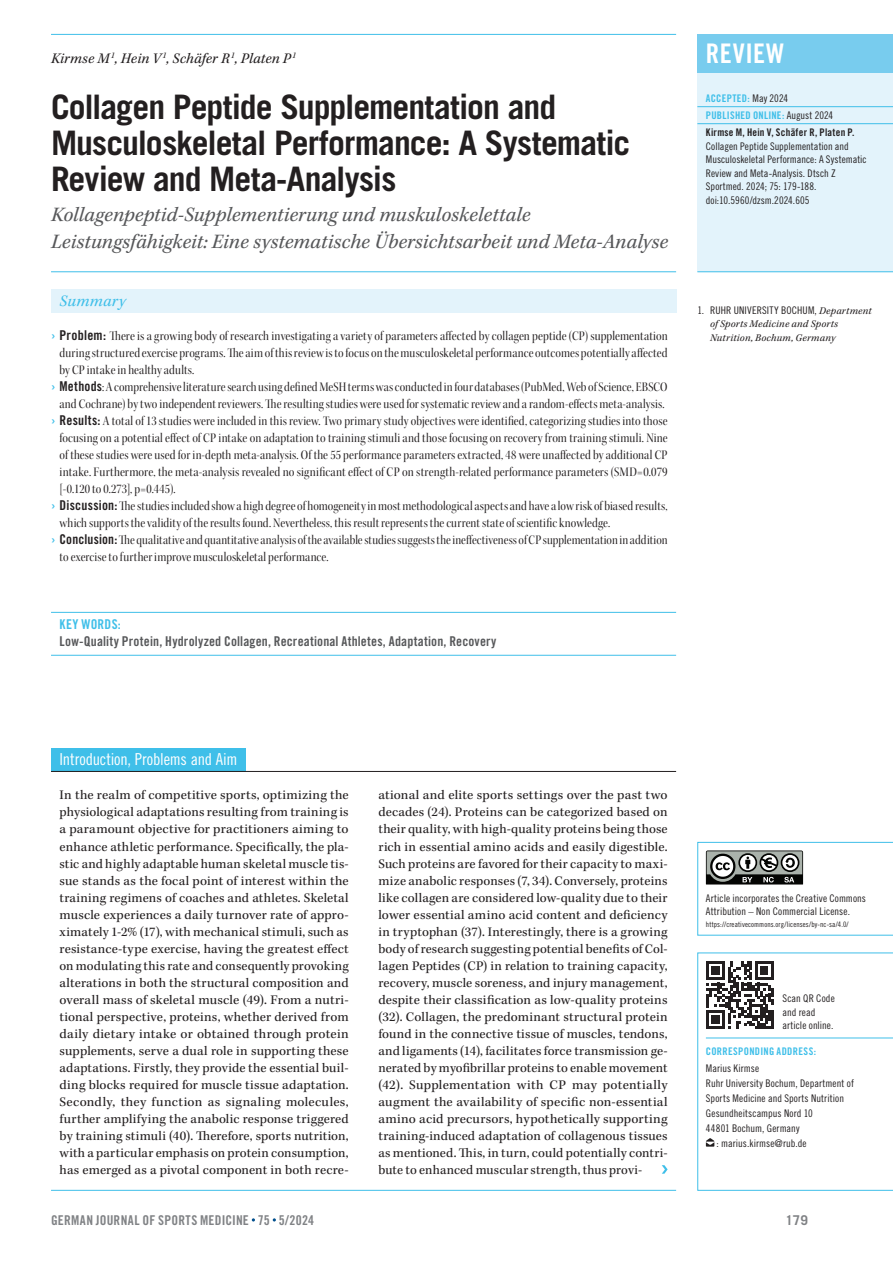
<style>
.page{position:relative;width:893px;height:1263px;background:#fff}
.page>*{position:absolute;margin:0;border:0;box-sizing:border-box;transform-origin:0 0}
.t1{font:700 33.75px/36px "Trade Gothic LT Std";letter-spacing:-.03em;color:#231f20}
.t2{font:27px "Trade Gothic LT Std Bd Cn 20";color:#fff}
.t3{font:italic 21px/27px "Kepler Std";letter-spacing:.005em;color:#57585a}
.t4{font:16.5px "Trade Gothic LT Std Cn 18";letter-spacing:-.01em;color:#fff}
.t5{font:italic 16.5px "Kepler Std";letter-spacing:.02em;color:#3fbfe9}
.t6{font:italic 15px "Kepler Std";letter-spacing:.01em;color:#231f20}
.t7{font:13.5px/17px "Kepler Std";letter-spacing:.01em;color:#231f20;text-align:justify}
.t8{font:13.5px "Kepler Std Scn Disp";letter-spacing:.01em;color:#231f20}
.t9{font:13.5px "Trade Gothic LT Std Bd Cn 20";letter-spacing:.01em;color:#57585a}
.t10{font:13.5px "Trade Gothic LT Std Bd Cn 20";letter-spacing:.02em;color:#808285}
.t11{font:13.5px "Trade Gothic LT Std Bd Cn 20";letter-spacing:.02em;color:#3fbfe9}
.t12{font:700 13.5px "Trade Gothic LT Std";color:#808285}
.t13{font:10.5px/13.5px "Trade Gothic LT Std Cn 18";letter-spacing:.01em;color:#231f20}
.t14{font:10.5px/17px "Trade Gothic LT Std Bd Cn 20";letter-spacing:.03em;color:#3fbfe9}
.t15{font:italic 10.5px/13.5px "Kepler Std";letter-spacing:.02em;color:#231f20}
.t16{font:10.5px "Trade Gothic LT Std Bd Cn 20";letter-spacing:.025em;color:#231f20}
.t17{font:7.5px "Trade Gothic LT Std Cn 18";letter-spacing:.015em;color:#231f20}
.s1{font-family:"Trade Gothic LT Std Bd Cn 20";color:#3fbfe9}
.s2{font-family:"Trade Gothic LT Std Bd Cn 20"}
.s3{font-family:"Trade Gothic LT Std Cn 18";color:#231f20}
.s4{font-family:"Kepler Std";font-style:italic}
</style>
<div class="page">
<div style="left:697px;top:72px;width:196px;height:200px;background:#e3f3fb"></div>
<hr style="left:697px;top:271px;width:196px;height:1px;background:#3fbfe9">
<hr style="left:697px;top:106px;width:196px;height:1px;background:#3fbfe9">
<hr style="left:697px;top:123px;width:196px;height:1px;background:#3fbfe9">
<hr style="left:51px;top:271px;width:625px;height:1px;background:#3fbfe9">
<hr style="left:51px;top:34px;width:625px;height:1px;background:#3fbfe9">
<div style="left:51px;top:289px;width:625px;height:24px;background:#e3f3fb"></div>
<hr style="left:51px;top:1190px;width:625px;height:1px;background:#3fbfe9">
<svg style="left:697px;top:952px;width:196px;height:239px"></svg>
<svg style="left:662px;top:1165px;width:6px;height:9px"></svg>
<div style="left:697px;top:34px;width:196px;height:38px;background:#78ccee"></div>
<div style="left:51px;top:748px;width:195px;height:24px;background:#3fbfe9"></div>
<hr style="left:51px;top:771px;width:625px;height:1px;background:#231f20">
<svg style="left:706px;top:1138px;width:8px;height:8px"></svg>
<hr style="left:51px;top:612px;width:625px;height:1px;background:#3fbfe9">
<hr style="left:51px;top:655px;width:625px;height:1px;background:#3fbfe9">
<svg style="left:706px;top:961px;width:68px;height:68px"></svg>
<svg style="left:697px;top:842px;width:196px;height:93px"></svg>
<p class="t6" style="left:51px;top:50px;width:247px">Kirmse M<sup>1</sup>, Hein V<sup>1</sup>, Schäfer R<sup>1</sup>, Platen P<sup>1</sup></p>
<h1 class="t1" style="left:51px;top:89px;width:581px">Collagen Peptide Supplementation and<br>Musculoskeletal Performance: A Systematic<br>Review and Meta-Analysis</h1>
<h3 class="t3" style="left:51px;top:202px;width:619px">Kollagenpeptid-Supplementierung und muskuloskelettale<br>Leistungsfähigkeit: Eine systematische Übersichtsarbeit und Meta-Analyse</h3>
<p class="t5" style="left:60px;top:292px;width:68px">Summary</p>
<p class="t8" style="left:51px;top:329px;width:618px"><span class="s1">›</span> <span class="s2">Problem:</span> There is a growing body of research investigating a variety of parameters affected by collagen peptide (CP) supplementation</p>
<p class="t8" style="left:60px;top:346px;width:610px">during structured exercise programs. The aim of this review is to focus on the musculoskeletal performance outcomes potentially affected</p>
<p class="t8" style="left:60px;top:363px;width:136px">by CP intake in healthy adults.</p>
<p class="t8" style="left:51px;top:380px;width:618px"><span class="s1">›</span> <span class="s2">Methods</span>: A comprehensive literature search using defined MeSH terms was conducted in four databases (PubMed, Web of Science, EBSCO</p>
<p class="t8" style="left:60px;top:397px;width:606px">and Cochrane) by two independent reviewers. The resulting studies were used for systematic review and a random-effects meta-analysis.</p>
<p class="t8" style="left:51px;top:414px;width:618px"><span class="s1">›</span> <span class="s2">Results:</span> A total of 13 studies were included in this review. Two primary study objectives were identified, categorizing studies into those</p>
<p class="t8" style="left:60px;top:431px;width:610px">focusing on a potential effect of CP intake on adaptation to training stimuli and those focusing on recovery from training stimuli. Nine</p>
<p class="t8" style="left:60px;top:448px;width:610px">of these studies were used for in-depth meta-analysis. Of the 55 performance parameters extracted, 48 were unaffected by additional CP</p>
<p class="t8" style="left:60px;top:465px;width:610px">intake. Furthermore, the meta-analysis revealed no significant effect of CP on strength-related performance parameters (SMD=0.079</p>
<p class="t8" style="left:60px;top:482px;width:117px">[-0.120 to 0.273], p=0.445).</p>
<p class="t8" style="left:51px;top:499px;width:618px"><span class="s1">›</span> <span class="s2">Discussion:</span>The studies included show a high degree of homogeneity in most methodological aspects and have a low risk of biased results,</p>
<p class="t8" style="left:60px;top:516px;width:552px">which supports the validity of the results found. Nevertheless, this result represents the current state of scientific knowledge.</p>
<p class="t8" style="left:51px;top:533px;width:618px"><span class="s1">›</span> <span class="s2">Conclusion:</span>The qualitative and quantitative analysis of the available studies suggests the ineffectiveness of CP supplementation in addition</p>
<p class="t8" style="left:60px;top:550px;width:271px">to exercise to further improve musculoskeletal performance.</p>
<p class="t11" style="left:60px;top:616px;width:63px">KEY WORDS:</p>
<p class="t9" style="left:60px;top:633px;width:438px">Low-Quality Protein, Hydrolyzed Collagen, Recreational Athletes, Adaptation, Recovery</p>
<h2 class="t2" style="left:706px;top:37px;width:28px">Review</h2>
<p class="t14" style="left:706px;top:90px;width:129px">ACCEPTED: <span class="s3">May 2024<br></span>PUBLISHED ONLINE: <span class="s3">August 2024</span></p>
<p class="t16" style="left:706px;top:126px;width:150px">Kirmse M, Hein V, Schäfer R, Platen P.</p>
<p class="t13" style="left:706px;top:139px;width:162px">Collagen Peptide Supplementation and Musculoskeletal Performance: A Systematic Review and Meta-Analysis. Dtsch Z Sportmed. 2024; 75: 179-188. doi:10.5960/dzsm.2024.605</p>
<p class="t13" style="left:697px;top:303px;width:176px">1. RUHR UNIVERSITY BOCHUM, <span class="s4">Department</span></p>
<p class="t15" style="left:710px;top:318px;width:129px">of Sports Medicine and Sports<br>Nutrition, Bochum, Germany</p>
<p class="t4" style="left:60px;top:750px;width:179px">Introduction, Problems and Aim</p>
<p class="t7" style="left:60px;top:787px;width:291px">In the realm of competitive sports, optimizing the physiological adaptations resulting from training is a paramount objective for practitioners aiming to enhance athletic performance. Specifically, the pla&shy;stic and highly adaptable human skeletal muscle tis&shy;sue stands as the focal point of interest within the training regimens of coaches and athletes. Skeletal muscle experiences a daily turnover rate of appro&shy;ximately 1-2% (17), with mechanical stimuli, such as resistance-type exercise, having the greatest effect on modulating this rate and consequently provoking alterations in both the structural composition and overall mass of skeletal muscle (49). From a nutri&shy;tional perspective, proteins, whether derived from daily dietary intake or obtained through protein supplements, serve a dual role in supporting these adaptations. Firstly, they provide the essential buil&shy;ding blocks required for muscle tissue adaptation.<br>Secondly, they function as signaling molecules, further amplifying the anabolic response triggered by training stimuli (40). Therefore, sports nutrition, with a particular emphasis on protein consumption, has emerged as a pivotal component in both recre-</p>
<p class="t7" style="left:378px;top:787px;width:291px">ational and elite sports settings over the past two decades (24). Proteins can be categorized based on their quality, with high-quality proteins being those rich in essential amino acids and easily digestible.<br>Such proteins are favored for their capacity to maxi&shy;mize anabolic responses (7, 34). Conversely, proteins like collagen are considered low-quality due to their lower essential amino acid content and deficiency in tryptophan (37). Interestingly, there is a growing body of research suggesting potential benefits of Col&shy;lagen Peptides (CP) in relation to training capacity, recovery, muscle soreness, and injury management, despite their classification as low-quality proteins (32). Collagen, the predominant structural protein found in the connective tissue of muscles, tendons, and ligaments (14), facilitates force transmission ge&shy;nerated by myofibrillar proteins to enable movement (42). Supplementation with CP may potentially augment the availability of specific non-essential amino acid precursors, hypothetically supporting training-induced adaptation of collagenous tissues as mentioned. This, in turn, could potentially contri&shy;bute to enhanced muscular strength, thus provi-</p>
<p class="t13" style="left:706px;top:891px;width:162px">Article incorporates the Creative Commons<br>Attribution – Non Commercial License.</p>
<p class="t17" style="left:706px;top:920px;width:144px">https://creativecommons.org/licenses/by-nc-sa/4.0/</p>
<p class="t13" style="left:782px;top:991px;width:54px">Scan QR Code and read article online.</p>
<p class="t14" style="left:706px;top:1042px;width:112px">CORRESPONDING ADDRESS:</p>
<p class="t13" style="left:706px;top:1061px;width:55px">Marius Kirmse</p>
<p class="t13" style="left:706px;top:1076px;width:150px">Ruhr University Bochum, Department of</p>
<p class="t13" style="left:706px;top:1091px;width:140px">Sports Medicine and Sports Nutrition</p>
<p class="t13" style="left:706px;top:1106px;width:109px">Gesundheitscampus Nord 10</p>
<p class="t13" style="left:706px;top:1121px;width:95px">44801 Bochum, Germany</p>
<p class="t13" style="left:716px;top:1136px;width:92px">: marius.kirmse@rub.de</p>
<p class="t10" style="left:51px;top:1212px;width:265px">GERMAN JOURNAL OF SPORTS MEDICINE 75 5/2024</p>
<p class="t12" style="left:786px;top:1211px;width:24px">179</p>
</div>
